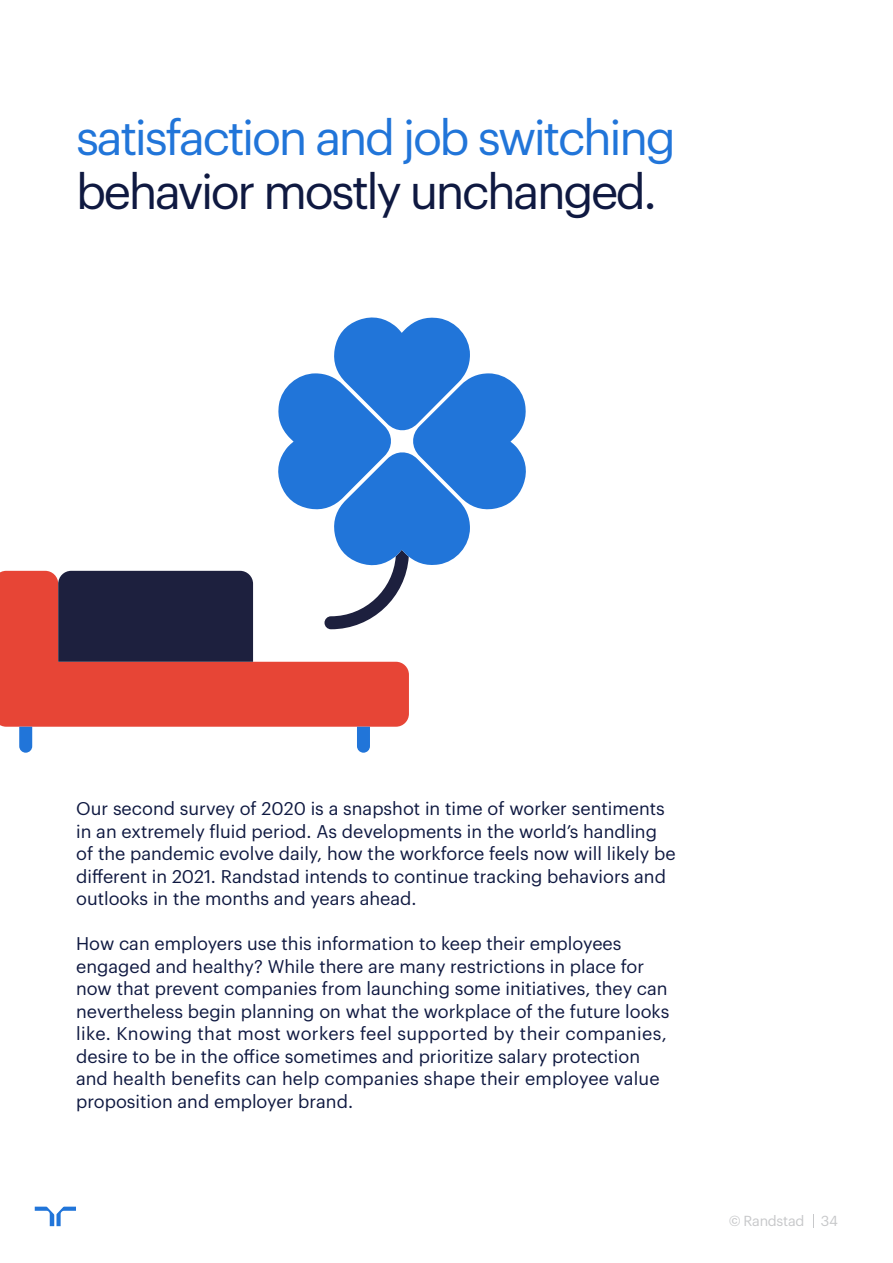
<style>
.page{position:relative;width:893px;height:1263px;background:#fff}
.page>*{position:absolute;margin:0;border:0;box-sizing:border-box;transform-origin:0 0}
.t1{font:48px "Graphik LCG";letter-spacing:-.05em;color:#2175d9}
.t2{font:48px "Graphik LCG";letter-spacing:-.05em;color:#0f1941}
.t3{font:18px/22.5px "Graphik LCG";color:#0f1941}
.t4{font:14.25px "Graphik LCG";letter-spacing:-.02em;color:#c7c8ca}
</style>
<div class="page">
<svg style="left:35px;top:1206px;width:41px;height:20px"></svg>
<svg style="left:813px;top:1214px;width:1px;height:13px"></svg>
<svg style="left:0;top:571px;width:409px;height:156px;fill:#e74536"></svg>
<div style="left:58px;top:571px;width:195px;height:91px;background:#1d203e"></div>
<svg style="left:357px;top:727px;width:13px;height:26px"></svg>
<svg style="left:19px;top:727px;width:13px;height:26px"></svg>
<svg style="left:276px;top:317px;width:250px;height:312px"></svg>
<h1 class="t1" style="left:76px;top:101px;width:601px">satisfaction and job switching</h1>
<h1 class="t2" style="left:76px;top:155px;width:582px">behavior mostly unchanged.</h1>
<p class="t3" style="left:76px;top:796px;width:601px">Our second survey of 2020 is a snapshot in time of worker sentiments in an extremely fluid period. As developments in the world’s handling of the pandemic evolve daily, how the workforce feels now will likely be different in 2021. Randstad intends to continue tracking behaviors and outlooks in the months and years ahead.</p>
<p class="t3" style="left:76px;top:931px;width:595px">How can employers use this information to keep their employees engaged and healthy? While there are many restrictions in place for now that prevent companies from launching some initiatives, they can nevertheless begin planning on what the workplace of the future looks like. Knowing that most workers feel supported by their companies, desire to be in the office sometimes and prioritize salary protection and health benefits can help companies shape their employee value proposition and employer brand.</p>
<p class="t4" style="left:729px;top:1210px;width:110px">© Randstad 34</p>
</div>
